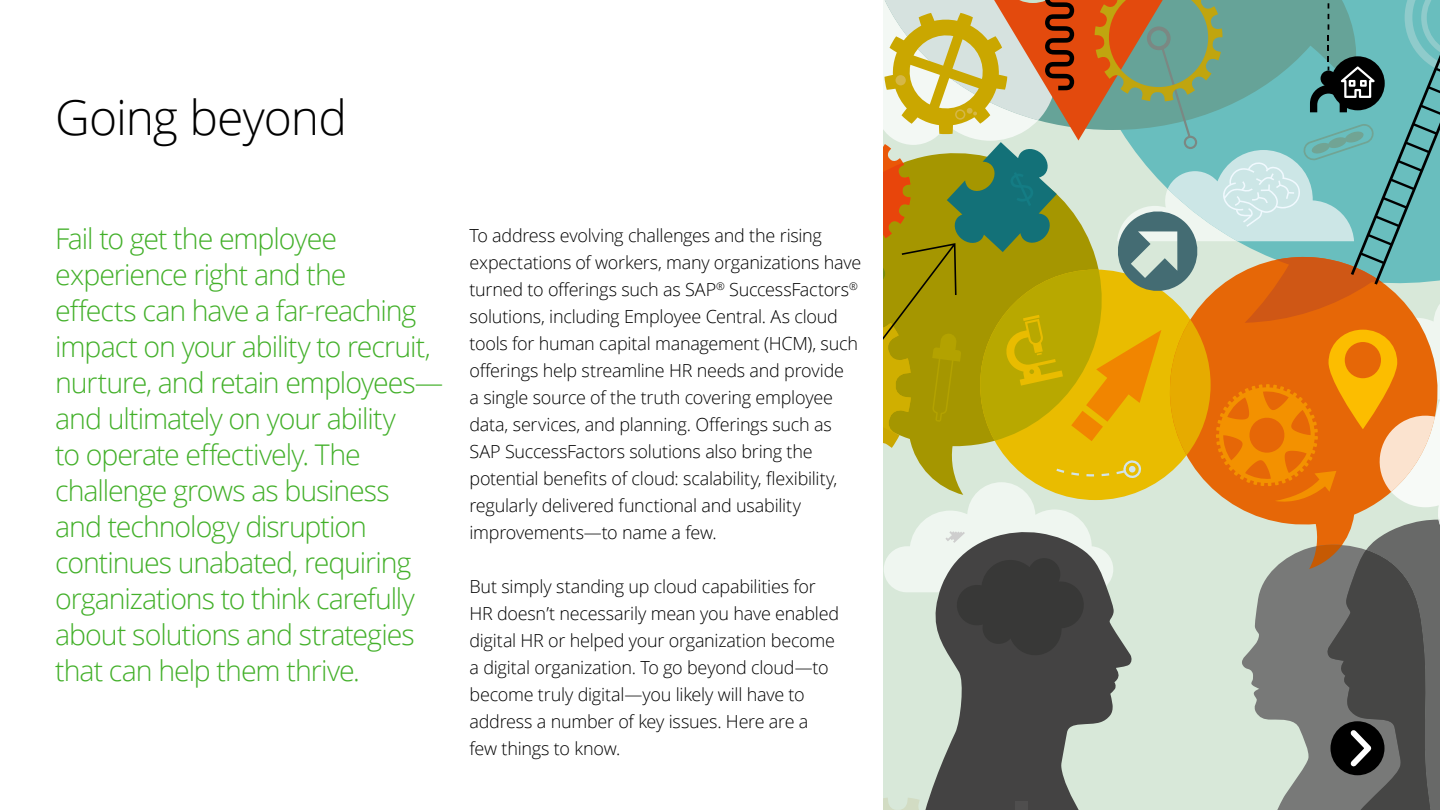
<style>
.page{position:relative;width:1440px;height:810px;background:#fff}
.page>*{position:absolute;margin:0;border:0;box-sizing:border-box;transform-origin:0 0}
.t1{font:300 48px "Open Sans";letter-spacing:-.02em;color:#000}
.t2{font:300 28.5px/36px "Open Sans";letter-spacing:-.035em;color:#43b02a}
.t3{font:300 18px/27px "Open Sans";letter-spacing:-.015em;color:#000}
</style>
<div class="page">
<svg style="left:884px;top:0;width:556px;height:810px"></svg>
<h1 class="t1" style="left:55px;top:84px;width:293px">Going beyond</h1>
<p class="t2" style="left:55px;top:220px;width:389px">Fail to get the employee experience right and the<br>effects can have a far-reaching impact on your ability to recruit, nurture, and retain employees— and ultimately on your ability<br>to operate effectively. The challenge grows as business and technology disruption continues unabated, requiring organizations to think carefully about solutions and strategies that can help them thrive.</p>
<p class="t3" style="left:469px;top:221px;width:393px">To address evolving challenges and the rising expectations of workers, many organizations have turned to offerings such as SAP<sup>®</sup> SuccessFactors<sup>® </sup>solutions, including Employee Central. As cloud tools for human capital management (HCM), such offerings help streamline HR needs and provide<br>a single source of the truth covering employee data, services, and planning. Offerings such as SAP SuccessFactors solutions also bring the potential benefits of cloud: scalability, flexibility, regularly delivered functional and usability improvements—to name a few.</p>
<p class="t3" style="left:469px;top:572px;width:371px">But simply standing up cloud capabilities for HR doesn’t necessarily mean you have enabled digital HR or helped your organization become a digital organization. To go beyond cloud—to become truly digital—you likely will have to address a number of key issues. Here are a few things to know.</p>
</div>
